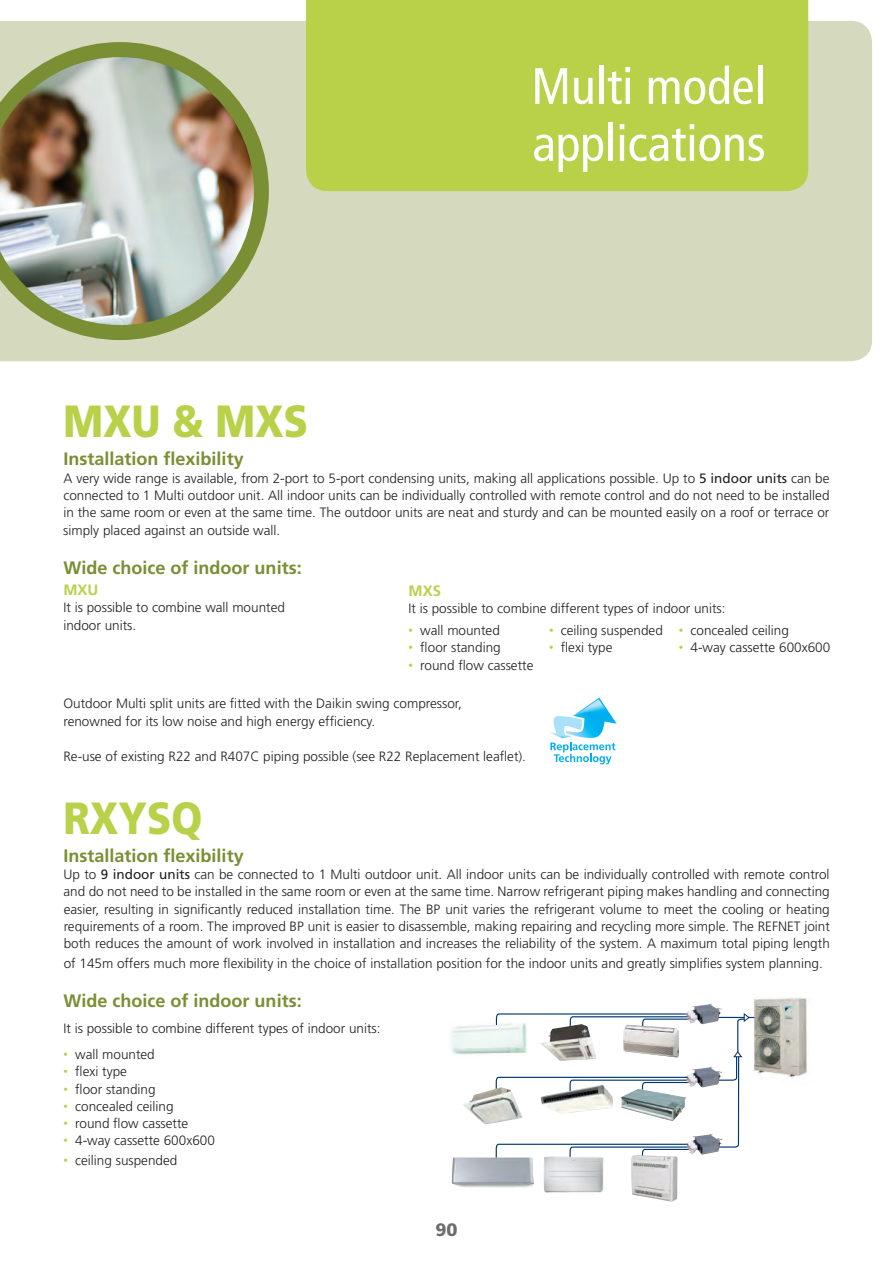
<style>
.page{position:relative;width:893px;height:1263px;background:#fff}
.page>*{position:absolute;margin:0;border:0;box-sizing:border-box;transform-origin:0 0}
.t1{font:condensed 51px/57px "Frutiger";color:#fff}
.t2{font:900 45px "Frutiger";color:#b9d149;scale:.88 1}
.t3{font:700 18px "Frutiger";color:#7a8e33}
.t4{font:900 18px "Frutiger";color:#6c6d70}
.t5{font:700 15px "Frutiger";color:#b9d149}
.t6{font:300 13.5px/17.2px "Frutiger";color:#231f20;text-align:justify}
.s1{font-weight:400}
.s2{font-family:"Frutiger BSK";color:#b9d149}
</style>
<div class="page">
<div style="left:0;top:21px;width:871px;height:340px;background:#d5d9be"></div>
<img style="left:0;top:42px;width:269px;height:298px">
<svg style="left:495px;top:1011px;width:258px;height:153px"></svg>
<img style="left:623px;top:1024px;width:55px;height:33px">
<img style="left:631px;top:1154px;width:46px;height:47px">
<img style="left:753px;top:997px;width:55px;height:82px">
<img style="left:540px;top:1084px;width:72px;height:29px">
<img style="left:620px;top:1088px;width:66px;height:32px">
<img style="left:540px;top:1153px;width:67px;height:40px">
<img style="left:684px;top:1066px;width:27px;height:17px">
<img style="left:685px;top:1133px;width:26px;height:17px">
<img style="left:684px;top:1003px;width:27px;height:17px">
<img style="left:541px;top:1023px;width:55px;height:37px">
<img style="left:451px;top:1157px;width:83px;height:31px">
<img style="left:463px;top:1086px;width:59px;height:38px">
<img style="left:450px;top:1021px;width:77px;height:35px">
<div style="left:306px;top:0;width:501px;height:191px;background:#b9d149"></div>
<img style="left:550px;top:697px;width:66px;height:41px">
<svg style="left:550px;top:742px;width:65px;height:22px"></svg>
<h1 class="t1" style="left:531px;top:58px;width:236px">Multi model applications</h1>
<h2 class="t2" style="left:63px;top:394px;width:279px">MXU &amp; MXS</h2>
<h3 class="t3" style="left:63px;top:448px;width:182px">Installation flexibility</h3>
<p class="t6" style="left:63px;top:469px;width:767px">A very wide range is available, from 2-port to 5-port condensing units, making all applications possible. Up to <span class="s1">5 indoor units</span> can be connected to 1 Multi outdoor unit. All indoor units can be individually controlled with remote control and do not need to be installed in the same room or even at the same time. The outdoor units are neat and sturdy and can be mounted easily on a roof or terrace or simply placed against an outside wall.</p>
<h3 class="t3" style="left:63px;top:557px;width:240px">Wide choice of indoor units:</h3>
<p class="t5" style="left:63px;top:581px;width:36px">MXU</p>
<p class="t6" style="left:63px;top:599px;width:223px">It is possible to combine wall mounted indoor units.</p>
<p class="t5" style="left:408px;top:582px;width:34px">MXS</p>
<p class="t6" style="left:408px;top:600px;width:318px">It is possible to combine different types of indoor units:</p>
<p class="t6" style="left:408px;top:621px;width:93px"><span class="s2">•</span> wall mounted</p>
<p class="t6" style="left:548px;top:621px;width:241px"><span class="s2">•</span> ceiling suspended <span class="s2">•</span> concealed ceiling</p>
<p class="t6" style="left:408px;top:639px;width:94px"><span class="s2">•</span> floor standing</p>
<p class="t6" style="left:548px;top:639px;width:65px"><span class="s2">•</span> flexi type</p>
<p class="t6" style="left:678px;top:639px;width:153px"><span class="s2">•</span> 4-way cassette 600x600</p>
<p class="t6" style="left:408px;top:656px;width:126px"><span class="s2">•</span> round flow cassette</p>
<p class="t6" style="left:63px;top:695px;width:400px">Outdoor Multi split units are fitted with the Daikin swing compressor, renowned for its low noise and high energy efficiency.</p>
<p class="t6" style="left:63px;top:747px;width:464px">Re-use of existing R22 and R407C piping possible (see R22 Replacement leaflet).</p>
<h2 class="t2" style="left:63px;top:790px;width:159px">RXYSQ</h2>
<h3 class="t3" style="left:63px;top:844px;width:182px">Installation flexibility</h3>
<p class="t6" style="left:63px;top:865px;width:767px">Up to <span class="s1">9 indoor units</span> can be connected to 1 Multi outdoor unit. All indoor units can be individually controlled with remote control and do not need to be installed in the same room or even at the same time. Narrow refrigerant piping makes handling and connecting easier, resulting in significantly reduced installation time. The BP unit varies the refrigerant volume to meet the cooling or heating requirements of a room. The improved BP unit is easier to disassemble, making repairing and recycling more simple. The REFNET joint both reduces the amount of work involved in installation and increases the reliability of the system. A maximum total piping length</p>
<p class="t6" style="left:64px;top:954px;width:760px">of 145m offers much more flexibility in the choice of installation position for the indoor units and greatly simplifies system planning.</p>
<h3 class="t3" style="left:63px;top:989px;width:240px">Wide choice of indoor units:</h3>
<p class="t6" style="left:63px;top:1019px;width:318px">It is possible to combine different types of indoor units:</p>
<p class="t6" style="left:63px;top:1045px;width:93px"><span class="s2">•</span> wall mounted</p>
<p class="t6" style="left:63px;top:1062px;width:65px"><span class="s2">•</span> flexi type</p>
<p class="t6" style="left:63px;top:1080px;width:94px"><span class="s2">•</span> floor standing</p>
<p class="t6" style="left:63px;top:1097px;width:112px"><span class="s2">•</span> concealed ceiling</p>
<p class="t6" style="left:63px;top:1114px;width:126px"><span class="s2">•</span> round flow cassette</p>
<p class="t6" style="left:63px;top:1131px;width:153px"><span class="s2">•</span> 4-way cassette 600x600</p>
<p class="t6" style="left:63px;top:1151px;width:115px"><span class="s2">•</span> ceiling suspended</p>
<h3 class="t4" style="left:435px;top:1218px;width:24px">90</h3>
</div>
